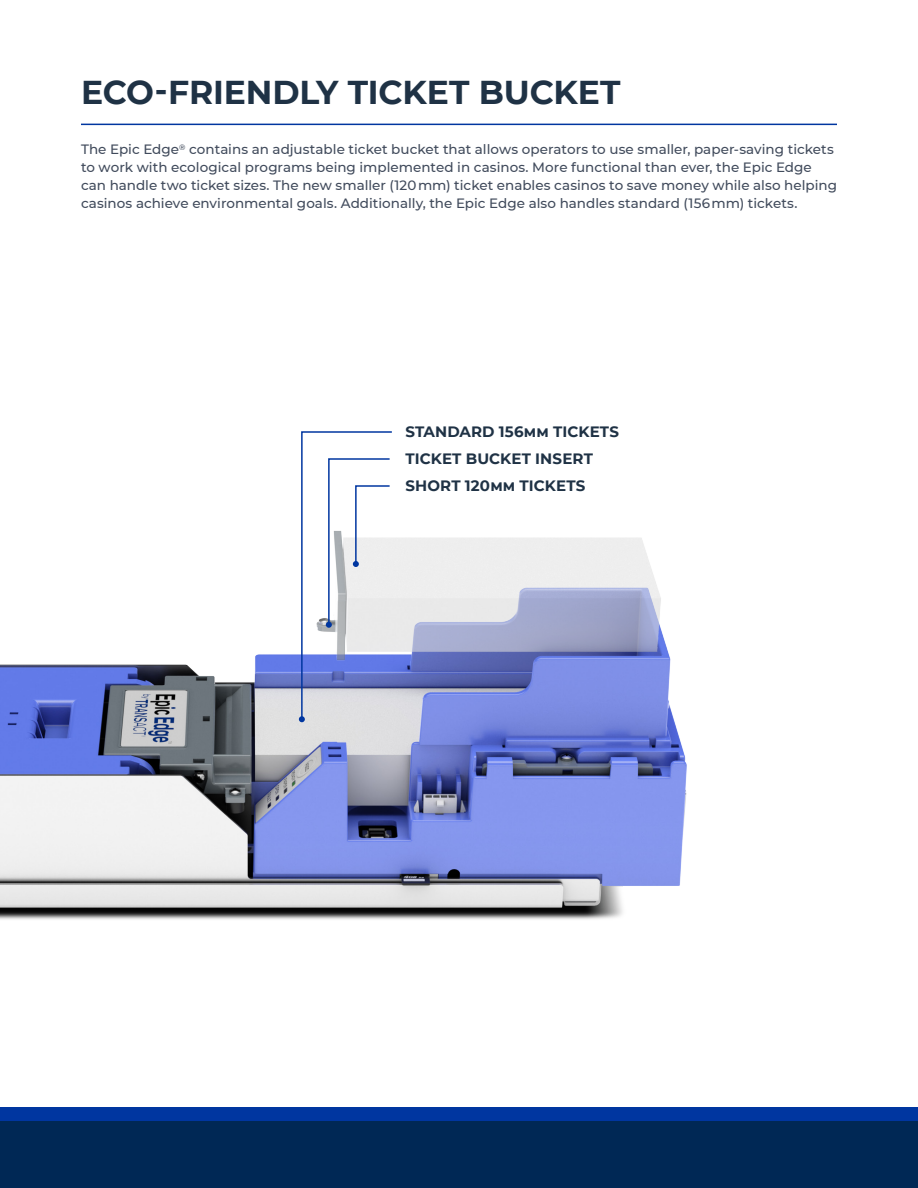
<style>
.page{position:relative;width:918px;height:1188px;background:#fff}
.page>*{position:absolute;margin:0;border:0;box-sizing:border-box;transform-origin:0 0}
.t1{font:700 33px "Montserrat";letter-spacing:-.005em;color:#1f3245}
.t2{font:700 15px "Montserrat";letter-spacing:.01em;color:#1f3245}
.t3{font:500 13.5px/18px "Montserrat";color:#414b5c}
</style>
<div class="page">
<hr style="left:81px;top:124px;width:756px;height:1px;background:#0036a0">
<div style="left:0;top:1120px;width:918px;height:68px;background:#002855"></div>
<div style="left:0;top:1107px;width:918px;height:13px;background:#0036a0"></div>
<img style="left:0;top:538px;width:687px;height:382px">
<svg style="left:299px;top:431px;width:94px;height:291px"></svg>
<p class="t1" style="left:81px;top:69px;width:541px">ECO-FRIENDLY TICKET BUCKET</p>
<p class="t3" style="left:81px;top:140px;width:758px">The Epic Edge<sup>®</sup> contains an adjustable ticket bucket that allows operators to use smaller, paper-saving tickets to work with ecological programs being implemented in casinos. More functional than ever, the Epic Edge can handle two ticket sizes. The new smaller (120mm) ticket enables casinos to save money while also helping casinos achieve environmental goals. Additionally, the Epic Edge also handles standard (156mm) tickets.</p>
<p class="t2" style="left:405px;top:421px;width:215px">STANDARD 156mm TICKETS</p>
<p class="t2" style="left:405px;top:448px;width:189px">TICKET BUCKET INSERT</p>
<p class="t2" style="left:405px;top:475px;width:182px">SHORT 120mm TICKETS</p>
</div>
